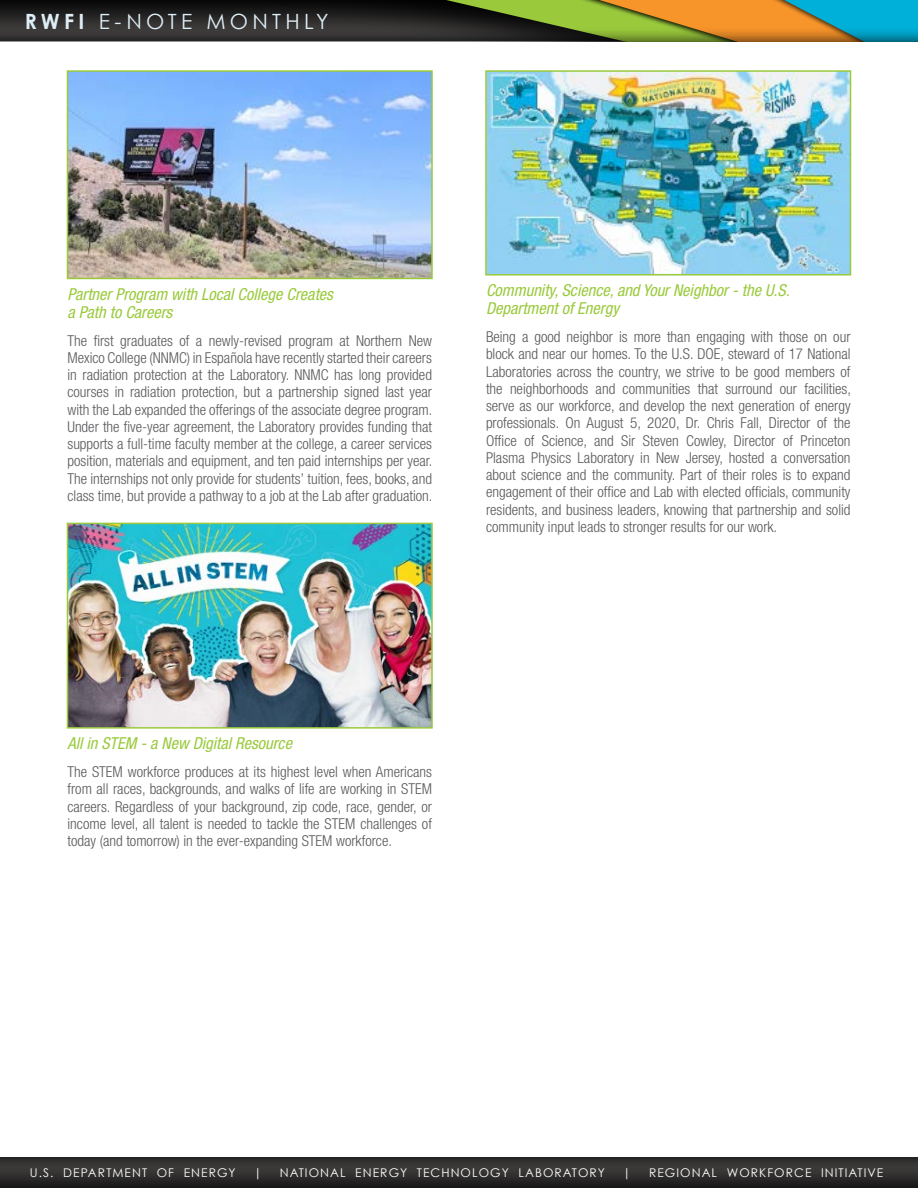
<style>
.page{position:relative;width:918px;height:1188px;background:#fff}
.page>*{position:absolute;margin:0;border:0;box-sizing:border-box;transform-origin:0 0}
.t1{font:21px "Century Gothic";letter-spacing:.205em;color:#dfeef6}
.t2{font:italic condensed 16.5px/18px "Helvetica Neue LT Std";color:#9aca3c}
.t3{font:300 condensed 15px/17.2px "Helvetica Neue LT Std";color:#58595b;text-align:justify}
.t4{font:12px "Century Gothic";letter-spacing:.09em;color:#fff}
.s1{font-weight:700}
</style>
<div class="page">
<div style="left:0;top:1155px;width:918px;height:33px;background:linear-gradient(to right,#282727,#282727)"></div>
<svg style="left:70px;top:0;width:507px;height:27px;background:#2e3420"></svg>
<svg style="left:581px;top:0;width:337px;height:27px;background:#90a163"></svg>
<div style="left:0;top:27px;width:918px;height:1145px;background:#000;opacity:.6"></div>
<div style="left:0;top:42px;width:918px;height:1115px;background:#fff"></div>
<img style="left:70px;top:73px;width:360px;height:203px">
<div style="left:67px;top:70px;width:366px;height:209px;border:2px solid #9aca3c"></div>
<img style="left:70px;top:526px;width:360px;height:200px">
<div style="left:67px;top:523px;width:366px;height:206px;border:2px solid #9aca3c"></div>
<img style="left:488px;top:73px;width:360px;height:200px">
<div style="left:485px;top:70px;width:366px;height:206px;border:2px solid #9aca3c"></div>
<h1 class="t1" style="left:25px;top:8px;width:305px"><span class="s1">RWFI</span> E-NOTE MONTHLY</h1>
<p class="t2" style="left:68px;top:285px;width:267px">Partner Program with Local College Creates a Path to Careers</p>
<p class="t3" style="left:68px;top:332px;width:367px">The first graduates of a newly-revised program at Northern New Mexico College (NNMC) in Española have recently started their careers in radiation protection at the Laboratory. NNMC has long provided courses in radiation protection, but a partnership signed last year with the Lab expanded the offerings of the associate degree program.<br>Under the five-year agreement, the Laboratory provides funding that supports a full-time faculty member at the college, a career services position, materials and equipment, and ten paid internships per year.<br>The internships not only provide for students’ tuition, fees, books, and class time, but provide a pathway to a job at the Lab after graduation.</p>
<p class="t2" style="left:486px;top:282px;width:305px">Community, Science, and Your Neighbor - the U.S.<br>Department of Energy</p>
<p class="t3" style="left:486px;top:328px;width:367px">Being a good neighbor is more than engaging with those on our block and near our homes. To the U.S. DOE, steward of 17 National Laboratories across the country, we strive to be good members of the neighborhoods and communities that surround our facilities, serve as our workforce, and develop the next generation of energy professionals. On August 5, 2020, Dr. Chris Fall, Director of the Office of Science, and Sir Steven Cowley, Director of Princeton Plasma Physics Laboratory in New Jersey, hosted a conversation about science and the community. Part of their roles is to expand engagement of their office and Lab with elected officials, community residents, and business leaders, knowing that partnership and solid community input leads to stronger results for our work.</p>
<p class="t2" style="left:68px;top:735px;width:226px">All in STEM - a New Digital Resource</p>
<p class="t3" style="left:68px;top:763px;width:366px">The STEM workforce produces at its highest level when Americans from all races, backgrounds, and walks of life are working in STEM careers. Regardless of your background, zip code, race, gender, or income level, all talent is needed to tackle the STEM challenges of today (and tomorrow) in the ever-expanding STEM workforce.</p>
<p class="t4" style="left:30px;top:1165px;width:207px">U.S. DEPARTMENT OF ENERGY</p>
<p class="t4" style="left:254px;top:1165px;width:10px">|</p>
<p class="t4" style="left:280px;top:1165px;width:326px">NATIONAL ENERGY TECHNOLOGY LABORATORY</p>
<p class="t4" style="left:623px;top:1165px;width:10px">|</p>
<p class="t4" style="left:649px;top:1165px;width:236px">REGIONAL WORKFORCE INITIATIVE</p>
</div>
